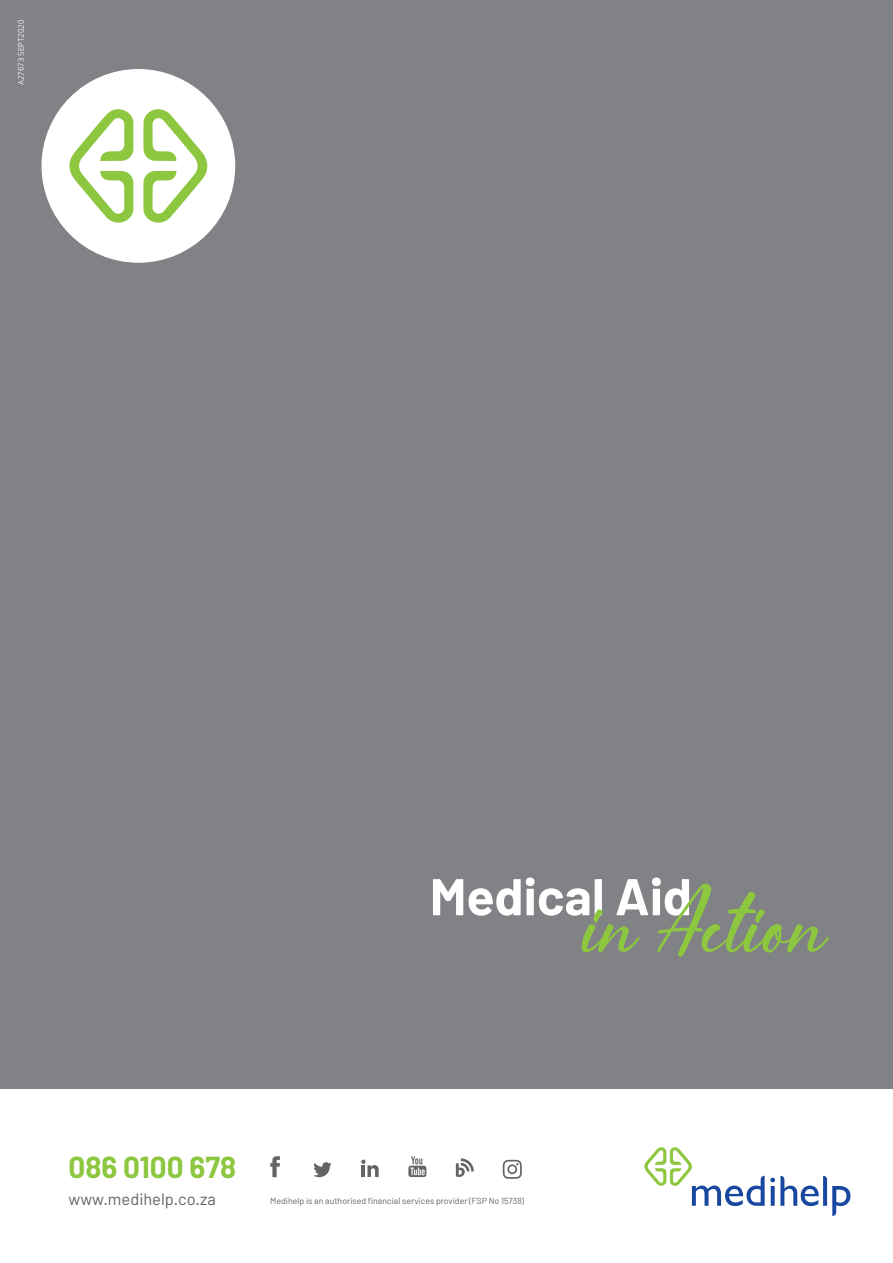
<style>
.page{position:relative;width:893px;height:1263px;background:#fff}
.page>*{position:absolute;margin:0;border:0;box-sizing:border-box;transform-origin:0 0}
.t1{font:57px "Rosseville";color:#8dc63f}
.t2{font:700 51.6px "Barlow";color:#fff}
.t3{font:700 29.7px "Barlow";color:#8dc63f}
.t4{font:16.5px "Barlow";color:#636466}
.t5{font:8.7px "Barlow";color:#636466}
.t6{font:7.5px "Apex Sans Book T";color:#fff}
</style>
<div class="page">
<div style="left:0;top:0;width:893px;height:1089px;background:#808285"></div>
<svg style="left:408px;top:1156px;width:18px;height:21px"></svg>
<svg style="left:361px;top:1159px;width:18px;height:18px"></svg>
<svg style="left:270px;top:1156px;width:10px;height:21px"></svg>
<svg style="left:313px;top:1162px;width:19px;height:15px"></svg>
<svg style="left:503px;top:1160px;width:19px;height:19px"></svg>
<svg style="left:456px;top:1158px;width:18px;height:19px"></svg>
<svg style="left:644px;top:1147px;width:206px;height:69px"></svg>
<div style="left:42px;top:69px;width:193px;height:194px;background:#fff;border-radius:50%"></div>
<svg style="left:143px;top:109px;width:64px;height:114px"></svg>
<svg style="left:69px;top:109px;width:64px;height:114px"></svg>
<p class="t6" style="left:16px;top:85px;width:67px;rotate:-90deg">A27673 SEPT2020</p>
<h2 class="t2" style="left:430px;top:865px;width:264px">Medical Aid</h2>
<h1 class="t1" style="left:583px;top:899px;width:245px">in Action</h1>
<h3 class="t3" style="left:69px;top:1148px;width:169px">086 0100 678</h3>
<h3 class="t4" style="left:68px;top:1189px;width:149px">www.medihelp.co.za</h3>
<p class="t5" style="left:270px;top:1196px;width:255px">Medihelp is an authorised financial services provider (FSP No 15738)</p>
</div>
